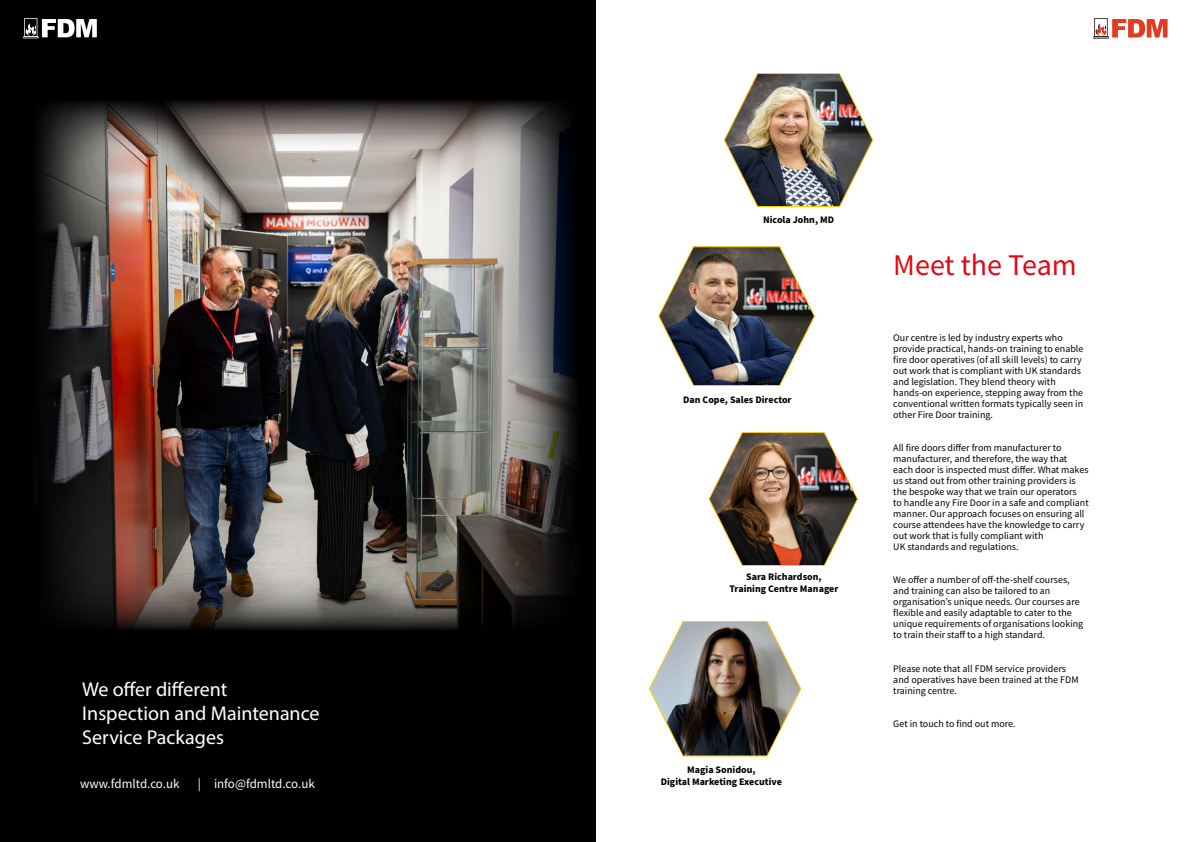
<style>
.page{position:relative;width:1191px;height:842px;background:#fff}
.page>*{position:absolute;margin:0;border:0;box-sizing:border-box;transform-origin:0 0}
.t1{font:30px "Source Sans Pro";color:#e30613}
.t2{font:20px/24px "Myriad Pro";color:#fff}
.t3{font:13px "Source Sans Pro";color:#fff}
.t4{font:10px/11px "Source Sans Pro";color:#000}
.t5{font:700 10px/12px "Source Sans Pro";color:#000;text-align:center}
</style>
<div class="page">
<div style="left:0;top:0;width:595px;height:842px;background:#000"></div>
<img style="left:37px;top:100px;width:539px;height:530px">
<img style="left:723px;top:73px;width:151px;height:134px">
<img style="left:708px;top:432px;width:150px;height:134px">
<img style="left:658px;top:246px;width:157px;height:140px">
<img style="left:649px;top:621px;width:153px;height:136px">
<svg style="left:1093px;top:18px;width:74px;height:21px"></svg>
<svg style="left:23px;top:18px;width:74px;height:20px"></svg>
<p class="t5" style="left:763px;top:214px;width:72px">Nicola John, MD</p>
<p class="t5" style="left:683px;top:393px;width:110px">Dan Cope, Sales Director</p>
<h2 class="t2" style="left:82px;top:677px;width:239px">We offer different<br>Inspection and Maintenance<br>Service Packages</h2>
<p class="t5" style="left:729px;top:571px;width:110px">Sara Richardson,<br>Training Centre Manager</p>
<p class="t5" style="left:687px;top:764px;width:70px">Magia Sonidou,</p>
<h3 class="t3" style="left:80px;top:775px;width:101px">www.fdmltd.co.uk</h3>
<h3 class="t3" style="left:198px;top:775px;width:118px">| info@fdmltd.co.uk</h3>
<p class="t5" style="left:661px;top:776px;width:123px">Digital Marketing Executive</p>
<h1 class="t1" style="left:893px;top:245px;width:185px">Meet the Team</h1>
<p class="t4" style="left:893px;top:332px;width:192px">Our centre is led by industry experts who provide practical, hands-on training to enable fire door operatives (of all skill levels) to carry out work that is compliant with UK standards and legislation. They blend theory with hands-on experience, stepping away from the conventional written formats typically seen in other Fire Door training.</p>
<p class="t4" style="left:893px;top:442px;width:197px">All fire doors differ from manufacturer to manufacturer, and therefore, the way that each door is inspected must differ. What makes us stand out from other training providers is the bespoke way that we train our operators<br>to handle any Fire Door in a safe and compliant manner. Our approach focuses on ensuring all course attendees have the knowledge to carry out work that is fully compliant with<br>UK standards and regulations.</p>
<p class="t4" style="left:893px;top:574px;width:191px">We offer a number of off-the-shelf courses, and training can also be tailored to an organisation’s unique needs. Our courses are flexible and easily adaptable to cater to the unique requirements of organisations looking to train their staff to a high standard.</p>
<p class="t4" style="left:893px;top:663px;width:187px">Please note that all FDM service providers and operatives have been trained at the FDM training centre.</p>
<p class="t4" style="left:893px;top:718px;width:124px">Get in touch to find out more.</p>
</div>
